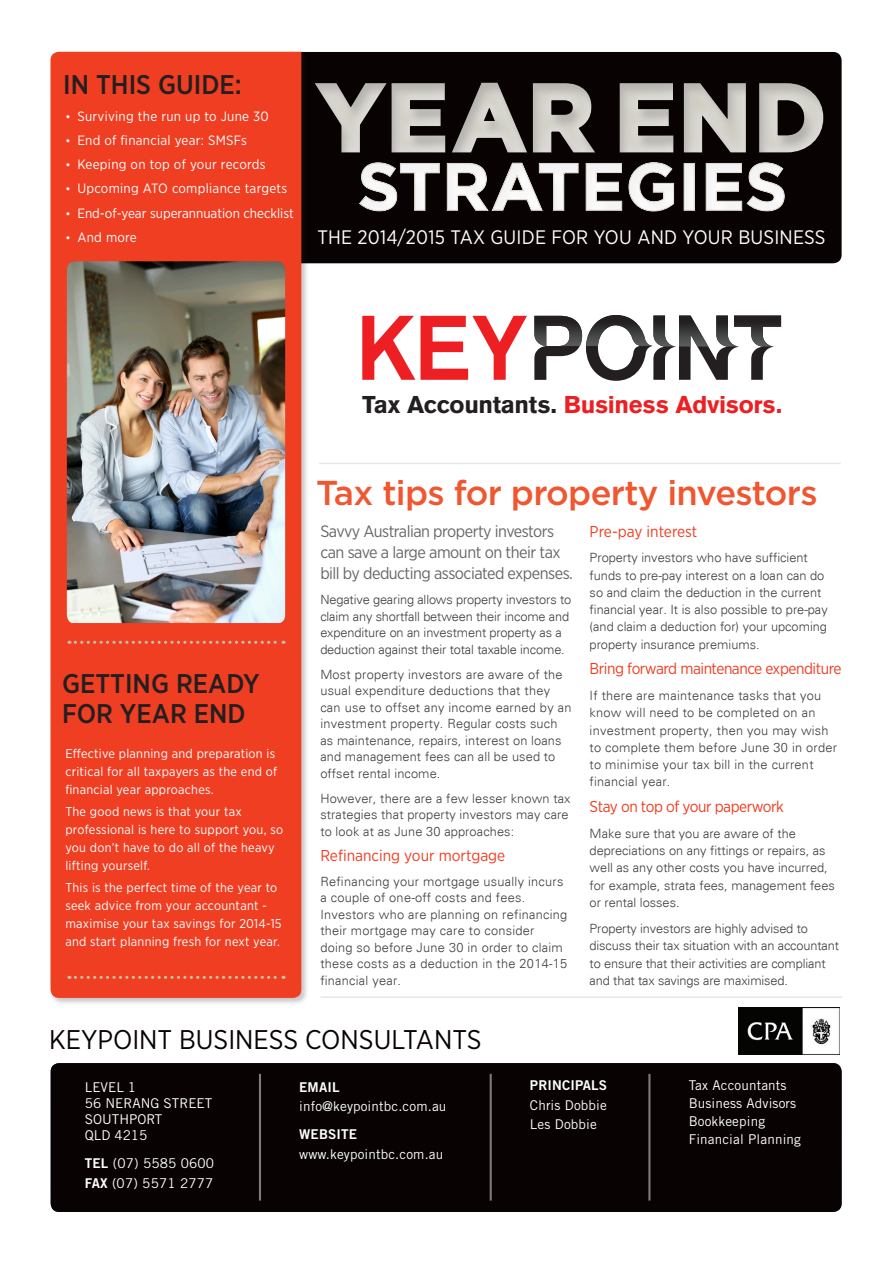
<style>
.page{position:relative;width:893px;height:1263px;background:#fff}
.page>*{position:absolute;margin:0;border:0;box-sizing:border-box;transform-origin:0 0}
.Article_Heading{font:500 34.5px "Gotham";letter-spacing:-.02em;color:#f0562f}
.t1{font:500 27px/30px "Gotham Narrow";color:#231f20}
.t2{font:27px "Gotham Narrow";color:#080302}
.t3{font:900 23.85px "Akzidenz Grotesk";letter-spacing:-.015em;color:#ee1f23}
.t4{font:19.5px "Gotham Narrow";letter-spacing:.01em;color:#fff}
.Body_Text{font:16.5px/21px "Gotham Narrow";letter-spacing:-.03em;color:#696766}
.Body_Text-2{font:15.75px "Gotham Narrow";letter-spacing:-.03em;color:#ef3e22}
.Body_Text-3{font:15.75px "Gotham Narrow";color:#ef3e22}
.t5{font:13.5px/19.5px "Trade Gothic LT Std";letter-spacing:.01em;color:#fff}
.t6{font:13.5px "Gotham Narrow";letter-spacing:.02em;color:#fff}
.t7{font:13.5px "Gotham Narrow";color:#fff}
.Body_Text-4{font:300 12.75px/16.5px "Univers";letter-spacing:.01em;color:#3e3e3f}
.Bullet_-_Points{font:12.75px/18px "Gotham Narrow";letter-spacing:.02em;color:#fff}
.Body_Text-5{font:300 12.75px/16.5px "Univers";letter-spacing:-.01em;color:#3e3e3f}
.s1{font-size:12px}
.s2{color:#231f20}
.s3{font-family:"Trade Gothic LT Std Bd 2"}
</style>
<div class="page">
<div style="left:278px;top:52px;width:564px;height:211px;background:#080302;border-radius:9px"></div>
<div style="left:49px;top:50px;width:260px;height:955px;background:#231f20;opacity:.25"></div>
<div style="left:51px;top:52px;width:250px;height:946px;background:#ef3e22"></div>
<div style="left:313px;top:81px;width:512px;height:73px;background:#231f20;opacity:.2"></div>
<img style="left:67px;top:261px;width:218px;height:362px">
<svg style="left:69px;top:976px;width:215px;height:3px"></svg>
<svg style="left:69px;top:641px;width:215px;height:3px"></svg>
<hr style="left:319px;top:463px;width:522px;height:1px;background:#e6e7e9">
<hr style="left:321px;top:996px;width:521px;height:2px;background:#e6e7e9">
<div style="left:357px;top:160px;width:429px;height:52px;background:#231f20;opacity:.05"></div>
<div style="left:51px;top:1063px;width:791px;height:149px;background:#080302;border-radius:9px"></div>
<img style="left:738px;top:1007px;width:101px;height:47px">
<hr style="left:259px;top:1074px;width:2px;height:126px;background:#f2f3f4">
<hr style="left:490px;top:1074px;width:2px;height:126px;background:#f2f3f4">
<hr style="left:648px;top:1074px;width:2px;height:126px;background:#f2f3f4">
<svg style="left:362px;top:316px;width:165px;height:64px"></svg>
<svg style="left:534px;top:315px;width:247px;height:66px"></svg>
<p class="t1" style="left:63px;top:69px;width:180px">IN THIS GUIDE:</p>
<p class="t6" style="left:65px;top:108px;width:205px"><span class="s1">•</span> Surviving the run up to June 30</p>
<p class="t6" style="left:65px;top:132px;width:183px"><span class="s1">•</span> End of financial year: SMSFs</p>
<p class="t6" style="left:65px;top:156px;width:202px"><span class="s1">•</span> Keeping on top of your records</p>
<p class="t6" style="left:65px;top:180px;width:223px"><span class="s1">•</span> Upcoming ATO compliance targets</p>
<p class="t7" style="left:65px;top:205px;width:230px"><span class="s1">•</span> End-of-year superannuation checklist</p>
<p class="t6" style="left:65px;top:229px;width:73px"><span class="s1">•</span> And more</p>
<p class="t4" style="left:317px;top:225px;width:510px">THE 2014/2015 TAX GUIDE FOR YOU AND YOUR BUSINESS</p>
<p class="t1" style="left:62px;top:668px;width:199px">GETTING READY<br>FOR YEAR END</p>
<p class="Bullet_-_Points" style="left:65px;top:744px;width:213px">Effective planning and preparation is critical for all taxpayers as the end of financial year approaches.</p>
<p class="Bullet_-_Points" style="left:65px;top:802px;width:219px">The good news is that your tax professional is here to support you, so you don’t have to do all of the heavy lifting yourself.</p>
<p class="Bullet_-_Points" style="left:65px;top:878px;width:218px">This is the perfect time of the year to seek advice from your accountant - maximise your tax savings for 2014-15 and start planning fresh for next year.</p>
<p class="t3" style="left:362px;top:390px;width:422px"><span class="s2">Tax Accountants.</span> Business Advisors.</p>
<p class="Article_Heading" style="left:316px;top:470px;width:503px">Tax tips for property investors</p>
<p class="Body_Text" style="left:320px;top:521px;width:254px">Savvy Australian property investors can save a large amount on their tax bill by deducting associated expenses.</p>
<p class="Body_Text-5" style="left:320px;top:591px;width:252px">Negative gearing allows property investors to claim any shortfall between their income and expenditure on an investment property as a deduction against their total taxable income.</p>
<p class="Body_Text-4" style="left:320px;top:666px;width:253px">Most property investors are aware of the usual expenditure deductions that they can use to offset any income earned by an investment property. Regular costs such as maintenance, repairs, interest on loans and management fees can all be used to offset rental income.</p>
<p class="Body_Text-4" style="left:320px;top:790px;width:252px">However, there are a few lesser known tax strategies that property investors may care to look at as June 30 approaches:</p>
<p class="Body_Text-3" style="left:320px;top:845px;width:186px">Refinancing your mortgage</p>
<p class="Body_Text-4" style="left:320px;top:873px;width:248px">Refinancing your mortgage usually incurs a couple of one-off costs and fees.<br>Investors who are planning on refinancing their mortgage may care to consider doing so before June 30 in order to claim these costs as a deduction in the 2014-15 financial year.</p>
<p class="Body_Text-3" style="left:590px;top:521px;width:109px">Pre-pay interest</p>
<p class="Body_Text-4" style="left:590px;top:549px;width:240px;line-height:17.2px">Property investors who have sufficient funds to pre-pay interest on a loan can do so and claim the deduction in the current financial year. It is also possible to pre-pay (and claim a deduction for) your upcoming property insurance premiums.</p>
<p class="Body_Text-2" style="left:590px;top:659px;width:253px">Bring forward maintenance expenditure</p>
<p class="Body_Text-4" style="left:590px;top:687px;width:249px;line-height:17.2px">If there are maintenance tasks that you know will need to be completed on an investment property, then you may wish to complete them before June 30 in order to minimise your tax bill in the current financial year.</p>
<p class="Body_Text-2" style="left:590px;top:797px;width:196px">Stay on top of your paperwork</p>
<p class="Body_Text-4" style="left:590px;top:825px;width:247px;line-height:17.2px">Make sure that you are aware of the depreciations on any fittings or repairs, as well as any other costs you have incurred, for example, strata fees, management fees or rental losses.</p>
<p class="Body_Text-5" style="left:590px;top:919px;width:251px;line-height:17.4px">Property investors are highly advised to discuss their tax situation with an accountant to ensure that their activities are compliant and that tax savings are maximised.</p>
<p class="t2" style="left:49px;top:1023px;width:434px">KEYPOINT BUSINESS CONSULTANTS</p>
<p class="t5" style="left:85px;top:1078px;width:129px;line-height:16.2px">LEVEL 1<br>56 NERANG STREET<br>SOUTHPORT<br>QLD 4215</p>
<p class="t5" style="left:85px;top:1153px;width:131px"><span class="s3">TEL</span> (07) 5585 0600<br><span class="s3">FAX</span> (07) 5571 2777</p>
<p class="t5" style="left:299px;top:1077px;width:149px"><span class="s3">EMAIL </span>info@keypointbc.com.au</p>
<p class="t5" style="left:299px;top:1124px;width:146px"><span class="s3">WEBSITE </span>www.keypointbc.com.au</p>
<p class="t5" style="left:530px;top:1075px;width:79px;text-align:justify"><span class="s3">PRINCIPALS </span>Chris Dobbie Les Dobbie</p>
<p class="t5" style="left:689px;top:1076px;width:114px;line-height:18px">Tax Accountants<br>Business Advisors<br>Bookkeeping<br>Financial Planning</p>
</div>
